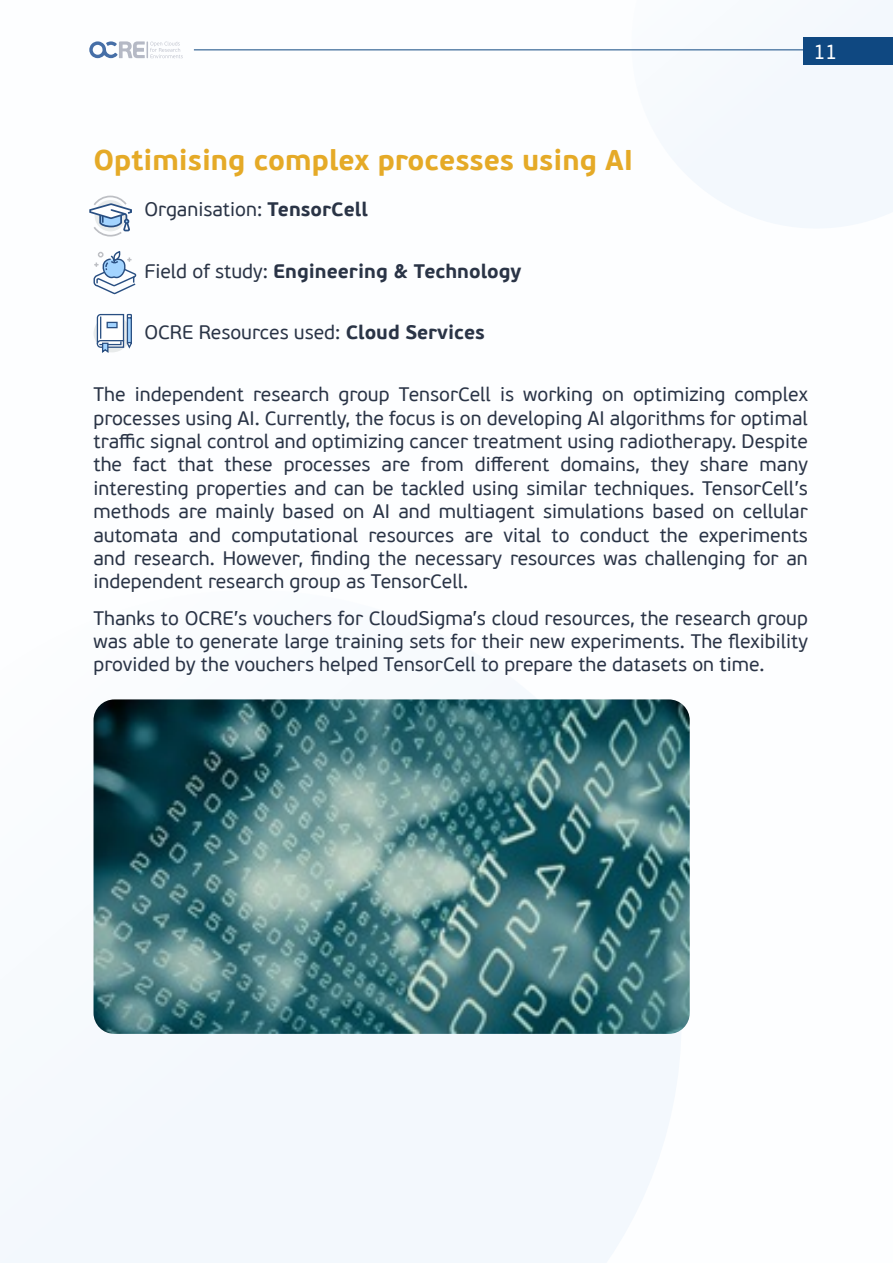
<style>
.page{position:relative;width:893px;height:1263px;background:#fff}
.page>*{position:absolute;margin:0;border:0;box-sizing:border-box;transform-origin:0 0}
.t1{font:700 28.5px "PF Beau Sans Pro";color:#e5aa27}
.t2{font:21px "PF Beau Sans Pro";color:#fff}
.t3{font:19.5px/23.4px "PF Beau Sans Pro";color:#2a3446;text-align:justify}
.t4{font:700 19.5px "PF Beau Sans Pro";color:#2a3446}
.s1{font-weight:700}
.s2{font-weight:400}
</style>
<div class="page">
<div style="left:0;top:716px;width:681px;height:547px;background:#f3f8fd"></div>
<svg style="left:631px;top:0;width:262px;height:228px;fill:#f4f8fd"></svg>
<svg style="left:89px;top:41px;width:94px;height:17px"></svg>
<div style="left:804px;top:37px;width:89px;height:27px;background:#0f4881"></div>
<hr style="left:194px;top:49px;width:610px;height:1px;background:#0f4881">
<svg style="left:89px;top:195px;width:43px;height:42px"></svg>
<svg style="left:93px;top:251px;width:44px;height:44px"></svg>
<div style="left:94px;top:315px;width:37px;height:37px;background:#e8ebeb;border-radius:50%"></div>
<svg style="left:96px;top:313px;width:36px;height:40px"></svg>
<svg style="left:107px;top:322px;width:11px;height:6px"></svg>
<img style="left:94px;top:699px;width:596px;height:335px">
<h1 class="t1" style="left:94px;top:143px;width:541px">Optimising complex processes using AI</h1>
<p class="t3" style="left:145px;top:198px;width:225px">Organisation: <span class="s1">TensorCell</span></p>
<p class="t4" style="left:145px;top:259px;width:378px"><span class="s2">Field of study:</span> Engineering &amp; Technology</p>
<p class="t3" style="left:145px;top:321px;width:342px">OCRE Resources used: <span class="s1">Cloud Services</span></p>
<p class="t2" style="left:813px;top:40px;width:26px">11</p>
<p class="t3" style="left:93px;top:383px;width:716px">The independent research group TensorCell is working on optimizing complex processes using AI. Currently, the focus is on developing AI algorithms for optimal traffic signal control and optimizing cancer treatment using radiotherapy. Despite the fact that these processes are from different domains, they share many interesting properties and can be tackled using similar techniques. TensorCell’s methods are mainly based on AI and multiagent simulations based on cellular automata and computational resources are vital to conduct the experiments and research. However, finding the necessary resources was challenging for an independent research group as TensorCell.</p>
<p class="t3" style="left:93px;top:606px;width:716px">Thanks to OCRE’s vouchers for CloudSigma’s cloud resources, the research group was able to generate large training sets for their new experiments. The flexibility provided by the vouchers helped TensorCell to prepare the datasets on time.</p>
</div>
